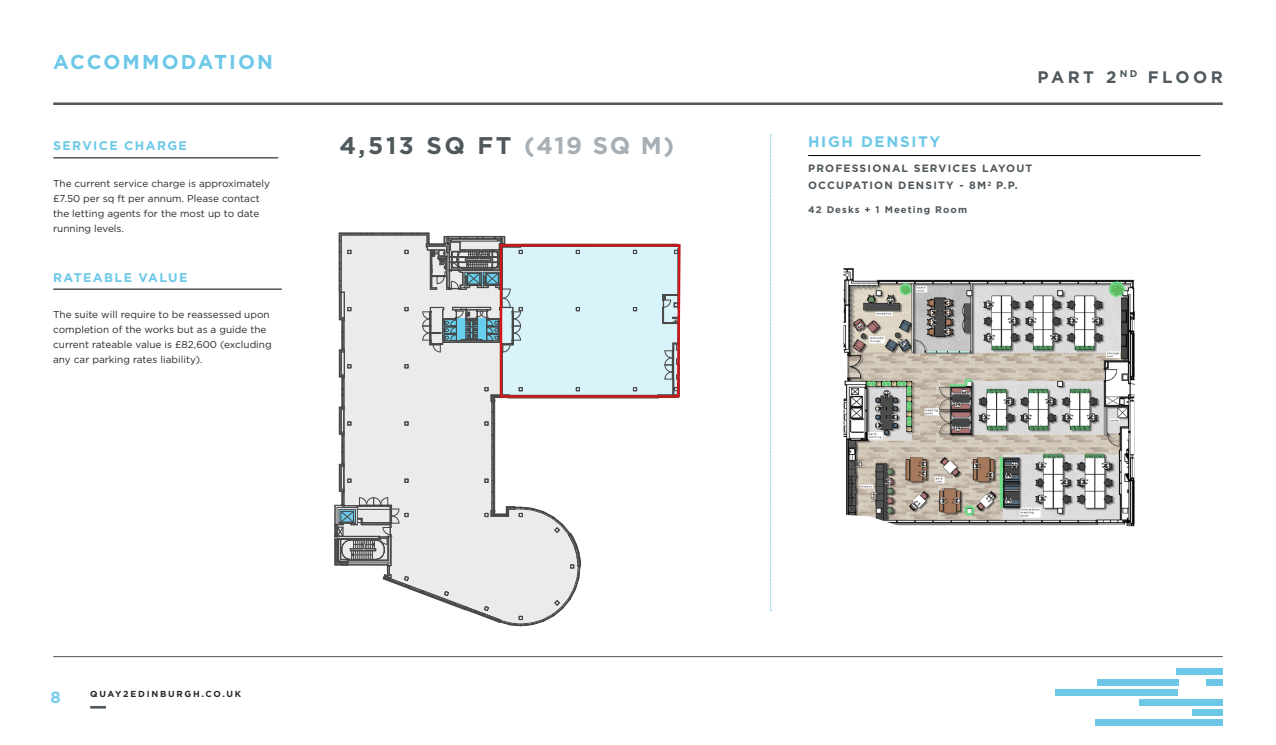
<style>
.page{position:relative;width:1276px;height:745px;background:#fff}
.page>*{position:absolute;margin:0;border:0;box-sizing:border-box;transform-origin:0 0}
.t1{font:700 24.12px "Gotham";letter-spacing:.11em;color:#4f585d}
.t2{font:700 20px "Gotham";letter-spacing:.11em;color:#6dc8e8}
.t3{font:700 16.62px "Gotham";letter-spacing:.21em;color:#4f585d}
.t4{font:700 16.25px "Gotham";color:#78cbe9}
.t5{font:700 15.12px "Gotham";letter-spacing:.11em;color:#6dc8e8}
.t6{font:700 12.5px "Gotham";letter-spacing:.11em;color:#6dc8e8}
.t7{font:700 10.62px/17px "Gotham";letter-spacing:.11em;color:#4f585d}
.t8{font:10px/15px "Gotham";color:#282827}
.t9{font:700 9.62px "Gotham";letter-spacing:.11em;color:#4f585d}
.t10{font:700 8.75px "Gotham";letter-spacing:.2em;color:#282827}
.s1{color:#a7afb5}
</style>
<div class="page">
<hr style="left:53px;top:102px;width:1169px;height:3px;background:#4f585d">
<img style="left:843px;top:268px;width:291px;height:258px">
<svg style="left:334px;top:232px;width:347px;height:395px"></svg>
<hr style="left:53px;top:157px;width:225px;height:1px;background:#000">
<hr style="left:53px;top:288px;width:229px;height:1px;background:#000">
<hr style="left:808px;top:155px;width:392px;height:1px;background:#000">
<hr style="left:90px;top:705px;width:16px;height:3px;background:#4f585d">
<hr style="left:53px;top:656px;width:1169px;height:1px;background:#4f585d">
<div style="left:1098px;top:678px;width:81px;height:6px;background:#6dc8e8"></div>
<div style="left:1206px;top:678px;width:16px;height:6px;background:#6dc8e8"></div>
<div style="left:1176px;top:668px;width:46px;height:6px;background:#6dc8e8"></div>
<div style="left:1139px;top:698px;width:83px;height:7px;background:#6dc8e8"></div>
<div style="left:1095px;top:719px;width:127px;height:6px;background:#6dc8e8"></div>
<div style="left:1054px;top:688px;width:123px;height:6px;background:#6dc8e8"></div>
<div style="left:1192px;top:709px;width:30px;height:6px;background:#6dc8e8"></div>
<svg style="left:770px;top:134px;width:1px;height:476px"></svg>
<h2 class="t2" style="left:53px;top:49px;width:221px">ACCOMMODATION</h2>
<p class="t6" style="left:53px;top:138px;width:135px">SERVICE CHARGE</p>
<p class="t8" style="left:53px;top:175px;width:218px">The current service charge is approximately £7.50 per sq ft per annum. Please contact the letting agents for the most up to date running levels.</p>
<p class="t6" style="left:53px;top:269px;width:136px">RATEABLE VALUE</p>
<p class="t8" style="left:53px;top:306px;width:220px">The suite will require to be reassessed upon completion of the works but as a guide the current rateable value is £82,600 (excluding any car parking rates liability).</p>
<h3 class="t3" style="left:1037px;top:66px;width:187px">PART 2 <sup>ND</sup> FLOOR</h3>
<h1 class="t1" style="left:339px;top:129px;width:336px">4,513 SQ FT <span class="s1">(419 SQ M)</span></h1>
<h3 class="t5" style="left:808px;top:131px;width:134px">HIGH DENSITY</h3>
<p class="t7" style="left:808px;top:160px;width:226px">PROFESSIONAL SERVICES LAYOUT<br>OCCUPATION DENSITY - 8M<sup>2</sup> P.P.</p>
<p class="t9" style="left:808px;top:203px;width:160px">42 Desks + 1 Meeting Room</p>
<h3 class="t4" style="left:50px;top:686px;width:12px">8</h3>
<p class="t10" style="left:90px;top:687px;width:152px">QUAY2EDINBURGH.CO.UK</p>
</div>
